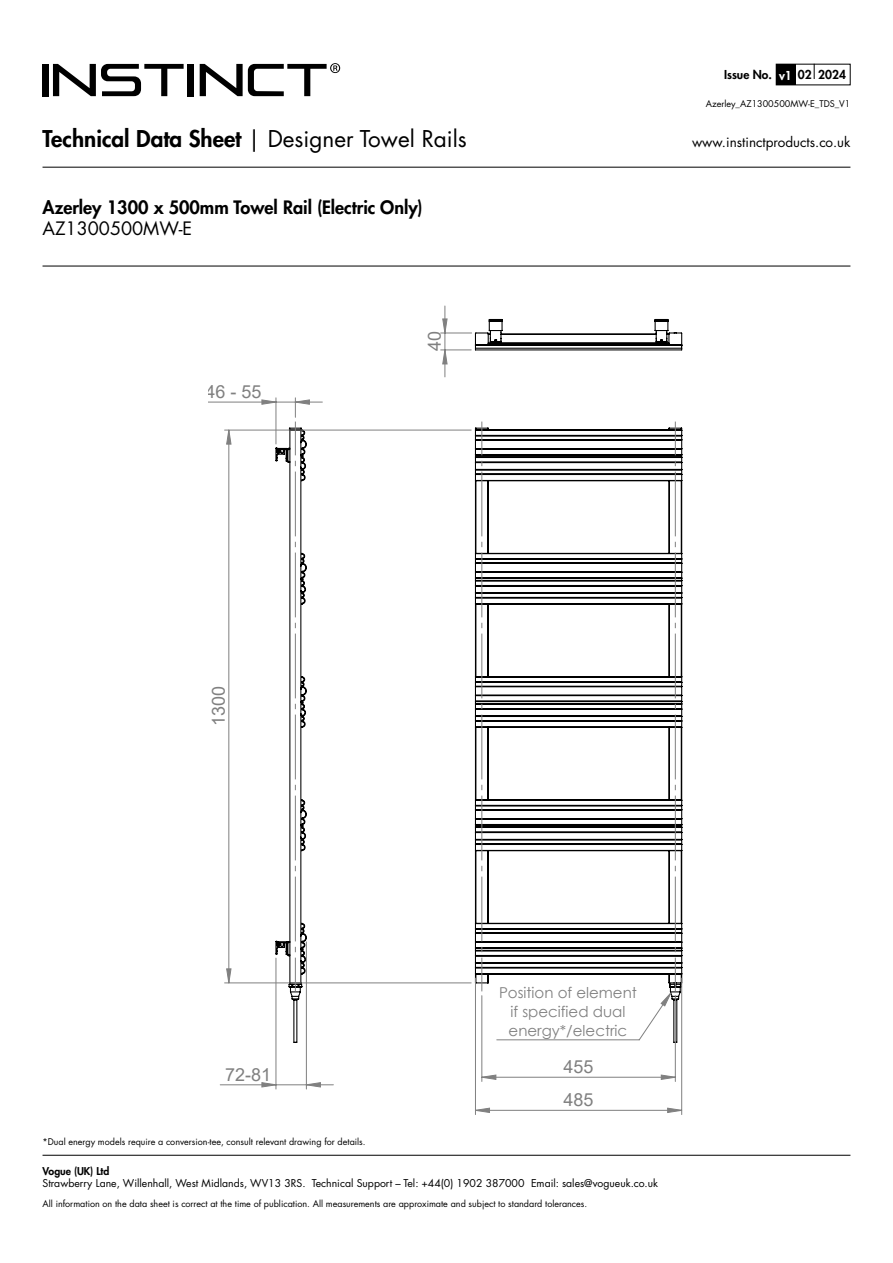
<style>
.page{position:relative;width:893px;height:1263px;background:#fff}
.page>*{position:absolute;margin:0;border:0;box-sizing:border-box;transform-origin:0 0}
.t1{font:22.5px "Futura LT Pro";color:#000}
.t2{font:800 18px "Futura LT Pro";color:#000}
.t3{font:18px "Arial";color:#808080}
.t4{font:18px "Futura LT Pro";color:#000}
.t5{font:16.5px "Century Gothic";color:#000}
.t6{font:15px/19.2px "Century Gothic";color:#808080;text-align:center}
.t7{font:13.5px "Century Gothic";color:#000}
.t8{font:13.5px "Futura LT Pro";color:#000}
.t9{font:800 12px "Futura LT Pro";color:#000}
.t10{font:10.5px "Futura LT Pro";color:#000}
.t11{font:800 10.5px "Futura LT Pro";color:#000}
.t12{font:9px "Futura LT Pro";color:#000}
.s1{font-weight:800}
.s2{color:#fff}
</style>
<div class="page">
<div style="left:43px;top:64px;width:6px;height:32px;background:#000"></div>
<div style="left:188px;top:64px;width:6px;height:32px;background:#000"></div>
<svg style="left:200px;top:63px;width:140px;height:33px"></svg>
<svg style="left:53px;top:64px;width:131px;height:32px"></svg>
<hr style="left:43px;top:1155px;width:807px;height:1px;background:#000">
<hr style="left:43px;top:167px;width:807px;height:1px;background:#000">
<hr style="left:43px;top:266px;width:807px;height:1px;background:#000">
<div style="left:776px;top:64px;width:19px;height:21px;background:#000"></div>
<svg style="left:814px;top:64px;width:1px;height:15px"></svg>
<svg style="left:474px;top:319px;width:209px;height:32px"></svg>
<hr style="left:681px;top:978px;width:1px;height:136px;background:#808080">
<hr style="left:475px;top:978px;width:1px;height:136px;background:#808080">
<hr style="left:208px;top:402px;width:68px;height:1px;background:#808080">
<hr style="left:220px;top:1084px;width:56px;height:1px;background:#808080">
<hr style="left:441px;top:333px;width:31px;height:1px;background:#808080">
<hr style="left:441px;top:349px;width:30px;height:1px;background:#808080">
<hr style="left:225px;top:430px;width:246px;height:1px;background:#808080">
<hr style="left:225px;top:982px;width:246px;height:1px;background:#808080">
<hr style="left:208px;top:1168px;width:477px;height:1px;background:#c0c0c0">
<hr style="left:208px;top:1200px;width:477px;height:1px;background:#c0c0c0">
<hr style="left:208px;top:1232px;width:477px;height:1px;background:#c0c0c0">
<hr style="left:208px;top:304px;width:1px;height:815px;background:#c0c0c0">
<hr style="left:208px;top:304px;width:477px;height:1px;background:#c0c0c0">
<hr style="left:732px;top:304px;width:1px;height:815px;background:#c0c0c0">
<hr style="left:208px;top:1262px;width:477px;height:1px;background:#c0c0c0">
<svg style="left:262px;top:400px;width:420px;height:712px"></svg>
<svg style="left:261px;top:1074px;width:415px;height:14px"></svg>
<svg style="left:442px;top:306px;width:6px;height:71px"></svg>
<svg style="left:226px;top:429px;width:6px;height:555px"></svg>
<h1 class="t1" style="left:43px;top:123px;width:426px"><span class="s1">Technical Data Sheet</span> | Designer Towel Rails</h1>
<h3 class="t5" style="left:337px;top:129px;width:41px">Tube</h3>
<h3 class="t5" style="left:400px;top:129px;width:16px">: -</h3>
<h2 class="t2" style="left:43px;top:193px;width:382px">Azerley 1300 x 500mm Towel Rail (Electric Only)</h2>
<h2 class="t4" style="left:43px;top:216px;width:151px">AZ1300500MW-E</h2>
<h3 class="t5" style="left:92px;top:218px;width:115px">Width: 485mm</h3>
<h2 class="t3" style="left:205px;top:379px;width:57px">46 - 55</h2>
<h2 class="t3" style="left:422px;top:351px;width:21px;rotate:-90deg">40</h2>
<h3 class="t9" style="left:724px;top:66px;width:123px">Issue No. <span class="s2">v1</span> 02 2024</h3>
<p class="t12" style="left:706px;top:98px;width:146px">Azerley_AZ1300500MW-E_TDS_V1</p>
<h3 class="t8" style="left:692px;top:132px;width:160px">www.instinctproducts.co.uk</h3>
<h2 class="t3" style="left:206px;top:726px;width:41px;rotate:-90deg">1300</h2>
<h2 class="t3" style="left:225px;top:1062px;width:47px">72-81</h2>
<h3 class="t6" style="left:499px;top:982px;width:139px">Position of element if specified dual energy*/electric</h3>
<h2 class="t3" style="left:564px;top:1054px;width:31px">455</h2>
<h2 class="t3" style="left:564px;top:1087px;width:31px">485</h2>
<p class="t12" style="left:43px;top:1135px;width:325px">*Dual energy models require a conversion-tee, consult relevant drawing for details.</p>
<p class="t11" style="left:43px;top:1163px;width:68px">Vogue (UK) Ltd</p>
<p class="t10" style="left:43px;top:1176px;width:617px">Strawberry Lane, Willenhall, West Midlands, WV13 3RS. Technical Support – Tel: +44(0) 1902 387000 Email: sales@vogueuk.co.uk</p>
<h3 class="t7" style="left:50px;top:1175px;width:178px">All dimensions in millimetres</h3>
<h3 class="t7" style="left:399px;top:1175px;width:202px">Manufactured from Aluminium</h3>
<p class="t12" style="left:43px;top:1197px;width:546px">All information on the data sheet is correct at the time of publication. All measurements are approximate and subject to standard tolerances.</p>
</div>
